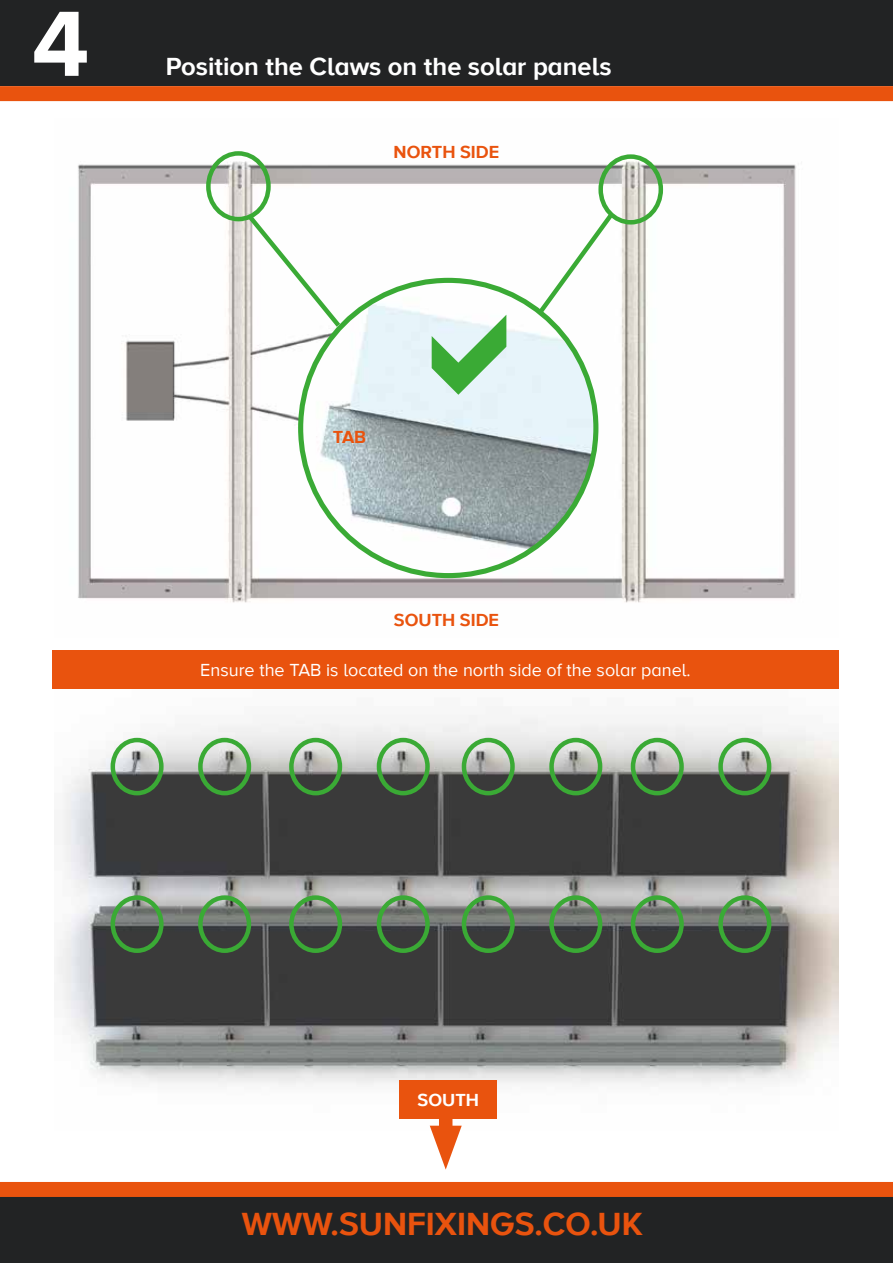
<style>
.page{position:relative;width:893px;height:1263px;background:#fff}
.page>*{position:absolute;margin:0;border:0;box-sizing:border-box;transform-origin:0 0}
.t1{font:700 96px "Proxima Nova A";color:#fff}
.t2{font:700 33px "Proxima Nova A";color:#e9530e}
.t3{font:700 25.5px "Proxima Nova A";color:#fff}
.t4{font:18px "Proxima Nova A";color:#fff}
.t5{font:700 18px "Proxima Nova A";color:#e9530e}
.t6{font:700 18px "Proxima Nova A";color:#fff}
</style>
<div class="page">
<div style="left:0;top:0;width:893px;height:86px;background:#222324"></div>
<div style="left:0;top:1195px;width:893px;height:68px;background:#222324"></div>
<div style="left:0;top:1182px;width:893px;height:15px;background:#e9530e"></div>
<div style="left:0;top:86px;width:893px;height:15px;background:#e9530e"></div>
<img style="left:78px;top:151px;width:718px;height:452px">
<img style="left:56px;top:715px;width:783px;height:411px">
<img style="left:301px;top:281px;width:295px;height:295px">
<svg style="left:432px;top:315px;width:74px;height:80px;background:#a3d6ab"></svg>
<div style="left:206px;top:151px;width:65px;height:70px;border:4px solid #3aaa35;border-radius:50%"></div>
<div style="left:111px;top:738px;width:53px;height:57px;border:4px solid #3aaa35;border-radius:50%"></div>
<div style="left:289px;top:738px;width:53px;height:57px;border:4px solid #3aaa35;border-radius:50%"></div>
<div style="left:462px;top:738px;width:53px;height:57px;border:4px solid #3aaa35;border-radius:50%"></div>
<div style="left:631px;top:738px;width:53px;height:57px;border:4px solid #3aaa35;border-radius:50%"></div>
<div style="left:111px;top:895px;width:53px;height:58px;border:4px solid #3aaa35;border-radius:50%"></div>
<div style="left:289px;top:895px;width:53px;height:58px;border:4px solid #3aaa35;border-radius:50%"></div>
<div style="left:462px;top:895px;width:53px;height:58px;border:4px solid #3aaa35;border-radius:50%"></div>
<div style="left:631px;top:895px;width:53px;height:58px;border:4px solid #3aaa35;border-radius:50%"></div>
<div style="left:198px;top:738px;width:53px;height:57px;border:4px solid #3aaa35;border-radius:50%"></div>
<div style="left:377px;top:738px;width:53px;height:57px;border:4px solid #3aaa35;border-radius:50%"></div>
<div style="left:549px;top:738px;width:53px;height:57px;border:4px solid #3aaa35;border-radius:50%"></div>
<div style="left:718px;top:738px;width:53px;height:57px;border:4px solid #3aaa35;border-radius:50%"></div>
<div style="left:198px;top:895px;width:53px;height:58px;border:4px solid #3aaa35;border-radius:50%"></div>
<div style="left:377px;top:895px;width:53px;height:58px;border:4px solid #3aaa35;border-radius:50%"></div>
<div style="left:549px;top:895px;width:53px;height:58px;border:4px solid #3aaa35;border-radius:50%"></div>
<div style="left:718px;top:895px;width:53px;height:58px;border:4px solid #3aaa35;border-radius:50%"></div>
<div style="left:598px;top:154px;width:65px;height:71px;border:4px solid #3aaa35;border-radius:50%"></div>
<svg style="left:533px;top:209px;width:84px;height:111px"></svg>
<svg style="left:243px;top:210px;width:102px;height:122px"></svg>
<div style="left:439px;top:1113px;width:13px;height:31px;background:#e9530e"></div>
<svg style="left:430px;top:1126px;width:32px;height:43px"></svg>
<div style="left:399px;top:1080px;width:98px;height:38px;background:#e9530e"></div>
<div style="left:52px;top:650px;width:787px;height:38px;background:#e9530e"></div>
<h1 class="t1" style="left:32px;top:-11px;width:59px">4</h1>
<h3 class="t3" style="left:166px;top:52px;width:447px">Position the Claws on the solar panels</h3>
<p class="t5" style="left:394px;top:142px;width:107px">NORTH SIDE</p>
<p class="t5" style="left:333px;top:426px;width:35px">TAB</p>
<p class="t5" style="left:394px;top:610px;width:107px">SOUTH SIDE</p>
<p class="t4" style="left:200px;top:660px;width:492px">Ensure the TAB is located on the north side of the solar panel.</p>
<p class="t6" style="left:418px;top:1090px;width:63px">SOUTH</p>
<h2 class="t2" style="left:242px;top:1205px;width:402px">WWW.SUNFIXINGS.CO.UK</h2>
</div>
